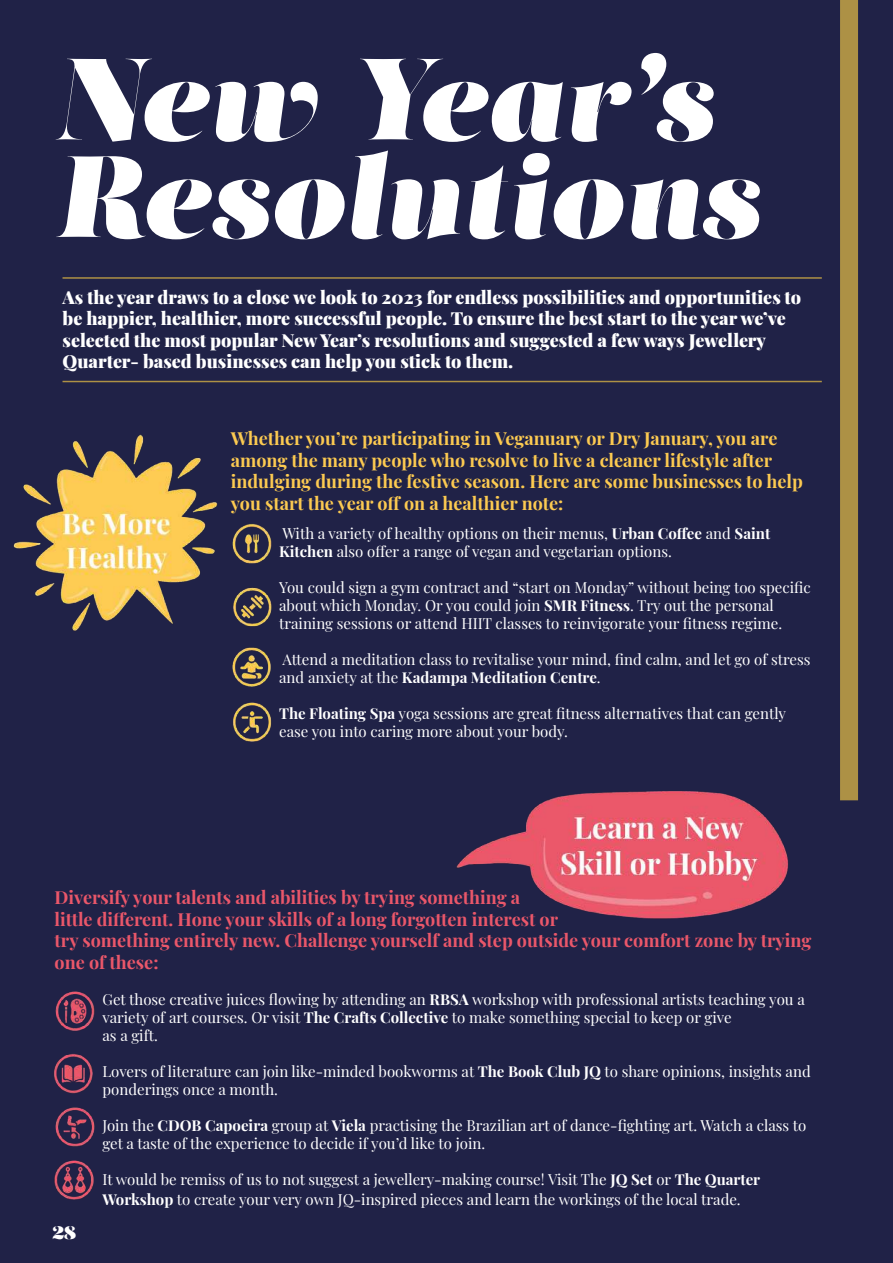
<style>
.page{position:relative;width:893px;height:1263px;background:#202247}
.page>*{position:absolute;margin:0;border:0;box-sizing:border-box;transform-origin:0 0}
.t1{font:115.5px/97.5px "Salome Fine Italic 0 wt";color:#fff}
.t2{font:900 18px/21.6px "Playfair Display";color:#fff}
.t3{font:700 18px/21.6px "Playfair Display";color:#fcca51}
.t4{font:700 18px/21.6px "Playfair Display";color:#ea576a}
.t5{font:18px "Salome Fine";color:#fff}
.t6{font:15px/18px "Playfair Display";color:#fff}
.s1{font-weight:700}
</style>
<div class="page">
<img style="left:13px;top:434px;width:205px;height:197px">
<hr style="left:63px;top:381px;width:759px;height:1px;background:#ad9145">
<img style="left:456px;top:791px;width:333px;height:128px">
<img style="left:54px;top:1053px;width:41px;height:94px">
<img style="left:55px;top:991px;width:40px;height:40px">
<img style="left:54px;top:1160px;width:40px;height:40px">
<img style="left:233px;top:587px;width:39px;height:40px">
<img style="left:232px;top:524px;width:40px;height:40px">
<img style="left:233px;top:702px;width:39px;height:40px">
<img style="left:232px;top:647px;width:39px;height:40px">
<div style="left:840px;top:0;width:18px;height:800px;background:#ad9145"></div>
<hr style="left:63px;top:277px;width:759px;height:2px;background:#ad9145">
<h1 class="t1" style="left:54px;top:63px;width:707px">New Year’s<br>Resolutions</h1>
<p class="t2" style="left:62px;top:287px;width:740px">As the year draws to a close we look to 2023 for endless possibilities and opportunities to be happier, healthier, more successful people. To ensure the best start to the year we’ve selected the most popular New Year’s resolutions and suggested a few ways Jewellery Quarter- based businesses can help you stick to them.</p>
<p class="t3" style="left:231px;top:428px;width:574px">Whether you’re participating in Veganuary or Dry January, you are among the many people who resolve to live a cleaner lifestyle after indulging during the festive season. Here are some businesses to help you start the year off on a healthier note:</p>
<p class="t6" style="left:279px;top:525px;width:493px">With a variety of healthy options on their menus, <span class="s1">Urban Coffee</span> and <span class="s1">Saint<br>Kitchen</span> also offer a range of vegan and vegetarian options.</p>
<p class="t6" style="left:279px;top:577px;width:533px">You could sign a gym contract and “start on Monday” without being too specific about which Monday. Or you could join <span class="s1">SMR Fitness</span>. Try out the personal training sessions or attend HIIT classes to reinvigorate your fitness regime.</p>
<p class="t6" style="left:279px;top:649px;width:533px">Attend a meditation class to revitalise your mind, find calm, and let go of stress and anxiety at the <span class="s1">Kadampa Meditation Centre</span>.</p>
<p class="t6" style="left:279px;top:703px;width:508px"><span class="s1">The Floating Spa</span> yoga sessions are great fitness alternatives that can gently ease you into caring more about your body.</p>
<p class="t4" style="left:55px;top:887px;width:758px">Diversify your talents and abilities by trying something a<br>little different. Hone your skills of a long forgotten interest or<br>try something entirely new. Challenge yourself and step outside your comfort zone by trying one of these:</p>
<p class="t6" style="left:102px;top:989px;width:704px">Get those creative juices flowing by attending an <span class="s1">RBSA</span> workshop with professional artists teaching you a variety of art courses. Or visit <span class="s1">The Crafts Collective</span> to make something special to keep or give<br>as a gift.</p>
<p class="t6" style="left:102px;top:1063px;width:710px">Lovers of literature can join like-minded bookworms at <span class="s1">The Book Club JQ</span> to share opinions, insights and ponderings once a month.</p>
<p class="t6" style="left:102px;top:1117px;width:705px">Join the <span class="s1">CDOB Capoeira</span> group at <span class="s1">Viela</span> practising the Brazilian art of dance-fighting art. Watch a class to get a taste of the experience to decide if you’d like to join.</p>
<p class="t6" style="left:102px;top:1170px;width:659px;line-height:19.8px">It would be remiss of us to not suggest a jewellery-making course! Visit The <span class="s1">JQ Set</span> or <span class="s1">The Quarter<br>Workshop</span> to create your very own JQ-inspired pieces and learn the workings of the local trade.</p>
<p class="t5" style="left:52px;top:1225px;width:25px">28</p>
</div>
